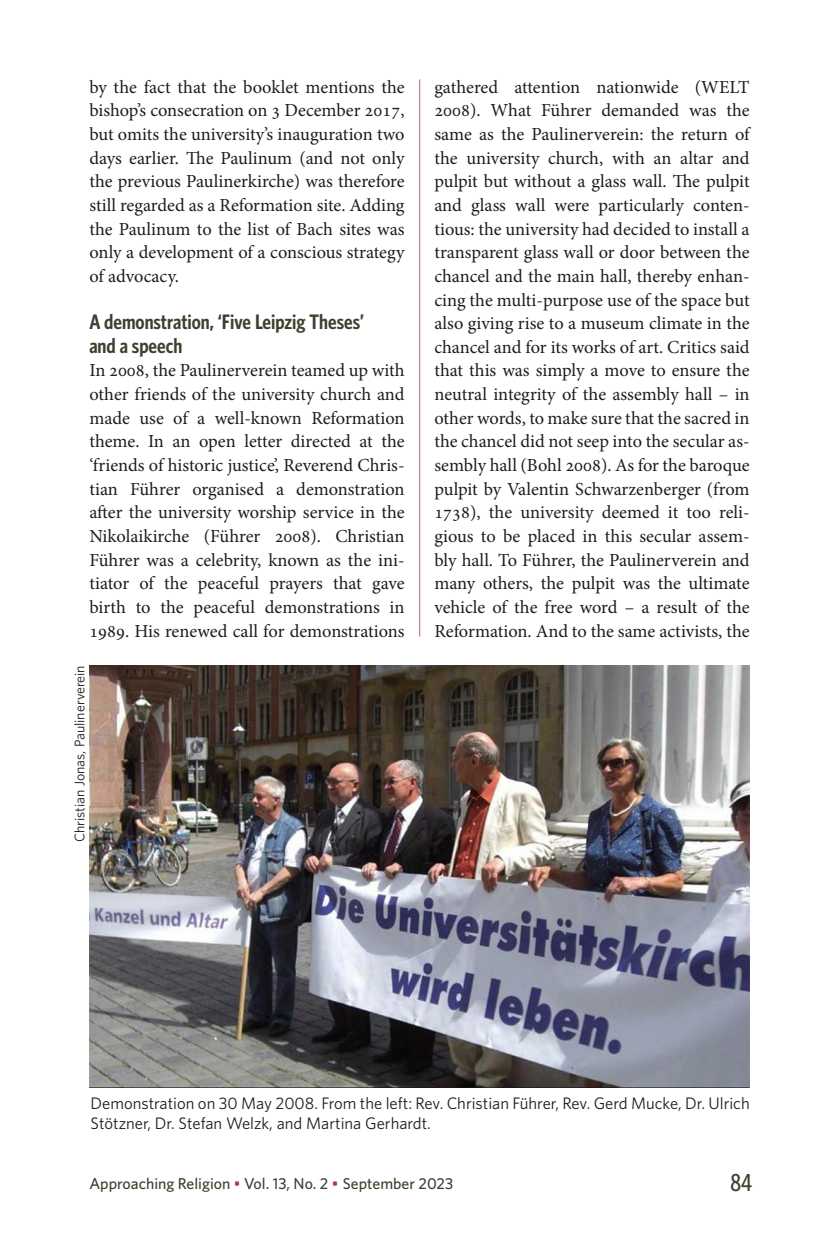
<style>
.page{position:relative;width:839px;height:1241px;background:#fff}
.page>*{position:absolute;margin:0;border:0;box-sizing:border-box;transform-origin:0 0}
.t1{font:500 24.5px "Whitney Condensed";color:#3d402e}
.Artikkelin_väliotsik{font:600 21px/23.6px "Whitney Condensed";color:#3d402e}
.Leipis_1__kpl{font:18.38px/23.6px "Minion Pro";letter-spacing:-.005em;color:#1d1d1b;text-align:justify}
.Leipis{font:18.38px/23.6px "Minion Pro";color:#1d1d1b;text-align:justify}
.Kuvateksti{font:16.62px/20.1px "Whitney";color:#1d1d1b}
.t2{font:500 15.75px "Whitney";color:#3d402e}
.Kuvateksti-2{font:14px "Whitney";color:#1d1d1b}
.s1{color:#a73570}
</style>
<div class="page">
<hr style="left:419px;top:79px;width:1px;height:557px;background:#b95d8d">
<img style="left:90px;top:665px;width:658px;height:422px">
<p class="Leipis" style="left:89px;top:75px;width:317px">by the fact that the booklet mentions the bishop’s consecration on 3 December 2017, but omits the university’s inauguration two days earlier. The Paulinum (and not only the previous Paulinerkirche) was therefore still regarded as a Reformation site. Adding the Paulinum to the list of Bach sites was only a development of a conscious strategy of advocacy.</p>
<h3 class="Artikkelin_väliotsik" style="left:89px;top:309px;width:276px">A demonstration, ‘Five Leipzig Theses’ and a speech</h3>
<p class="Leipis_1__kpl" style="left:89px;top:359px;width:317px">In 2008, the Paulinerverein teamed up with other friends of the university church and made use of a well-known Reformation theme. In an open letter directed at the ‘friends of historic justice’, Reverend Chris&shy;tian Führer organised a demonstration after the university worship service in the Nikolaikirche (Führer 2008). Christian Führer was a celebrity, known as the ini&shy;tiator of the peaceful prayers that gave birth to the peaceful demonstrations in 1989. His renewed call for demonstrations</p>
<p class="Kuvateksti-2" style="left:70px;top:841px;width:178px;rotate:-90deg">Christian Jonas, Paulinerverein</p>
<p class="Leipis_1__kpl" style="left:434px;top:75px;width:317px;text-align:left">gathered attention nationwide (WELT 2008). What Führer demanded was the same as the Paulinerverein: the return of the university church, with an altar and pulpit but without a glass wall. The pulpit and glass wall were particularly conten&shy;tious: the university had decided to install a transparent glass wall or door between the chancel and the main hall, thereby enhan&shy;cing the multi-purpose use of the space but also giving rise to a museum climate in the chancel and for its works of art. Critics said that this was simply a move to ensure the neutral integrity of the assembly hall – in other words, to make sure that the sacred in the chancel did not seep into the secular as-- sembly hall (Bohl 2008). As for the baroque pulpit by Valentin Schwarzenberger (from 1738), the university deemed it too reli&shy;gious to be placed in this secular assem&shy;bly hall. To Führer, the Paulinerverein and many others, the pulpit was the ultimate vehicle of the free word – a result of the Reformation. And to the same activists, the</p>
<p class="Kuvateksti" style="left:91px;top:1092px;width:660px">Demonstration on 30 May 2008. From the left: Rev. Christian Führer, Rev. Gerd Mucke, Dr. Ulrich<br>Stötzner, Dr. Stefan Welzk, and Martina Gerhardt.</p>
<p class="t2" style="left:89px;top:1172px;width:365px">Approaching Religion <span class="s1">•</span> Vol. 13, No. 2 <span class="s1">•</span> September 2023</p>
<h1 class="t1" style="left:730px;top:1167px;width:23px">84</h1>
</div>
